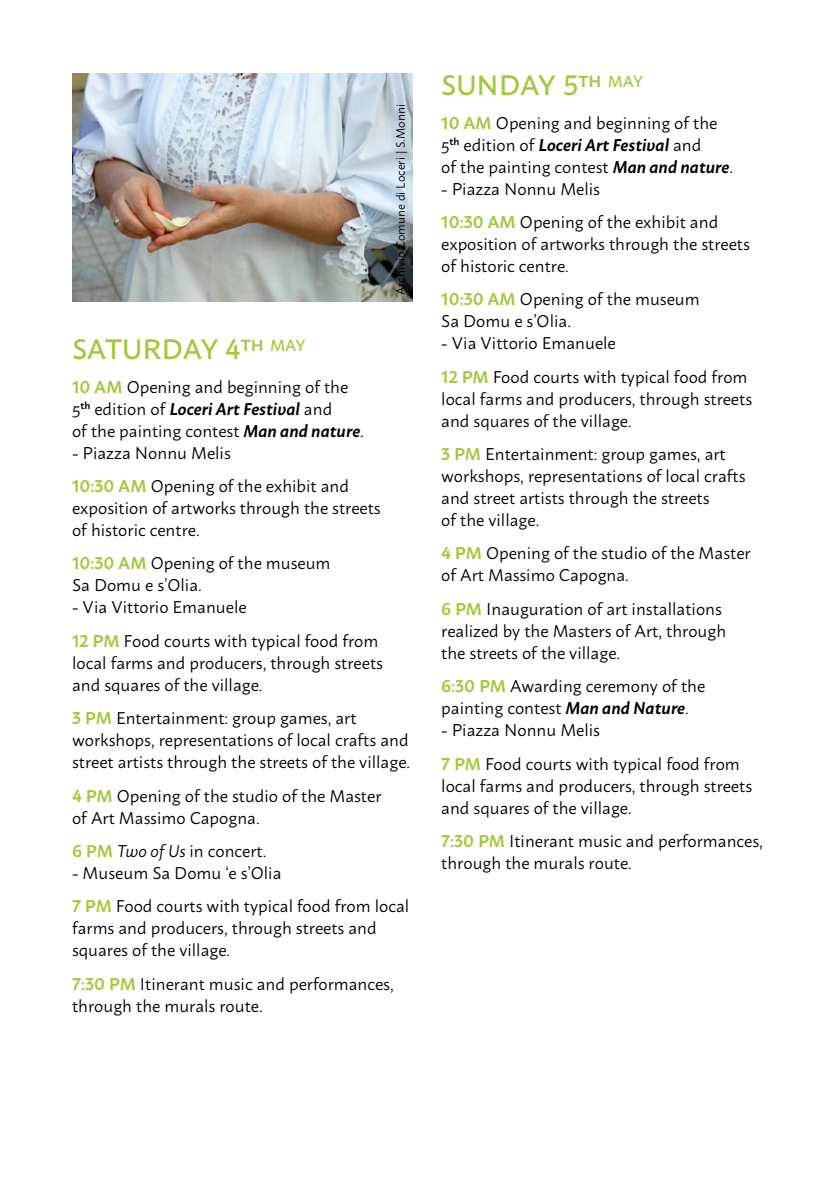
<style>
.page{position:relative;width:823px;height:1191px;background:#fff}
.page>*{position:absolute;margin:0;border:0;box-sizing:border-box;transform-origin:0 0}
.t1{font:500 28px "Macho";letter-spacing:-.005em;color:#a4c83d}
.t2{font:17px/22px "Macho";color:#000}
.t3{font:12px "Macho";color:#000}
.s1{font-weight:600;color:#a4c83d}
.s2{font-weight:600;font-style:italic}
.s3{font-style:italic}
</style>
<div class="page">
<img style="left:72px;top:74px;width:340px;height:227px">
<p class="t3" style="left:390px;top:295px;width:192px;rotate:-90deg">Archivio Comune di Loceri | S.Monni</p>
<h1 class="t1" style="left:72px;top:325px;width:235px">SATURDAY 4<sup>TH</sup> <sup>MAY</sup></h1>
<p class="t2" style="left:72px;top:374px;width:293px"><span class="s1">10 AM</span> Opening and beginning of the<br>5<sup>th</sup> edition of <span class="s2">Loceri Art Festival</span> and<br>of the painting contest <span class="s2">Man and nature</span>.</p>
<p class="t2" style="left:72px;top:434px;width:278px;line-height:33.4px">- Piazza Nonnu Melis<br><span class="s1">10:30 AM</span> Opening of the exhibit and</p>
<p class="t2" style="left:72px;top:495px;width:310px">exposition of artworks through the streets of historic centre.</p>
<p class="t2" style="left:72px;top:551px;width:260px"><span class="s1">10:30 AM</span> Opening of the museum<br>Sa Domu e s’Olia.</p>
<p class="t2" style="left:72px;top:589px;width:307px;line-height:33.4px">- Via Vittorio Emanuele<br><span class="s1">12 PM</span> Food courts with typical food from</p>
<p class="t2" style="left:72px;top:650px;width:312px">local farms and producers, through streets and squares of the village.</p>
<p class="t2" style="left:72px;top:705px;width:339px"><span class="s1">3 PM</span> Entertainment: group games, art workshops, representations of local crafts and street artists through the streets of the village.</p>
<p class="t2" style="left:72px;top:783px;width:311px"><span class="s1">4 PM</span> Opening of the studio of the Master of Art Massimo Capogna.</p>
<p class="t2" style="left:72px;top:838px;width:196px"><span class="s1">6 PM</span> <span class="s3">Two of Us</span> in concert.</p>
<p class="t2" style="left:72px;top:854px;width:338px;line-height:33.4px">- Museum Sa Domu ‘e s’Olia<br><span class="s1">7 PM</span> Food courts with typical food from local</p>
<p class="t2" style="left:72px;top:915px;width:306px">farms and producers, through streets and squares of the village.</p>
<p class="t2" style="left:72px;top:971px;width:323px"><span class="s1">7:30 PM</span> Itinerant music and performances, through the murals route.</p>
<h1 class="t1" style="left:441px;top:61px;width:203px">SUNDAY 5<sup>TH</sup> <sup>MAY</sup></h1>
<p class="t2" style="left:441px;top:110px;width:293px"><span class="s1">10 AM</span> Opening and beginning of the<br>5<sup>th</sup> edition of <span class="s2">Loceri Art Festival</span> and<br>of the painting contest <span class="s2">Man and nature</span>.</p>
<p class="t2" style="left:441px;top:170px;width:278px;line-height:33.4px">- Piazza Nonnu Melis<br><span class="s1">10:30 AM</span> Opening of the exhibit and</p>
<p class="t2" style="left:441px;top:231px;width:310px">exposition of artworks through the streets of historic centre.</p>
<p class="t2" style="left:441px;top:287px;width:260px"><span class="s1">10:30 AM</span> Opening of the museum<br>Sa Domu e s’Olia.</p>
<p class="t2" style="left:441px;top:325px;width:307px;line-height:33.4px">- Via Vittorio Emanuele<br><span class="s1">12 PM</span> Food courts with typical food from</p>
<p class="t2" style="left:441px;top:386px;width:312px">local farms and producers, through streets and squares of the village.</p>
<p class="t2" style="left:441px;top:441px;width:305px"><span class="s1">3 PM</span> Entertainment: group games, art workshops, representations of local crafts and street artists through the streets<br>of the village.</p>
<p class="t2" style="left:441px;top:541px;width:311px"><span class="s1">4 PM</span> Opening of the studio of the Master of Art Massimo Capogna.</p>
<p class="t2" style="left:441px;top:596px;width:286px"><span class="s1">6 PM</span> Inauguration of art installations realized by the Masters of Art, through the streets of the village.</p>
<p class="t2" style="left:441px;top:673px;width:265px"><span class="s1">6:30 PM</span> Awarding ceremony of the painting contest <span class="s2">Man and Nature</span>.</p>
<p class="t2" style="left:441px;top:712px;width:300px;line-height:33.4px">- Piazza Nonnu Melis<br><span class="s1">7 PM</span> Food courts with typical food from</p>
<p class="t2" style="left:441px;top:773px;width:312px">local farms and producers, through streets and squares of the village.</p>
<p class="t2" style="left:441px;top:828px;width:323px"><span class="s1">7:30 PM</span> Itinerant music and performances, through the murals route.</p>
</div>
